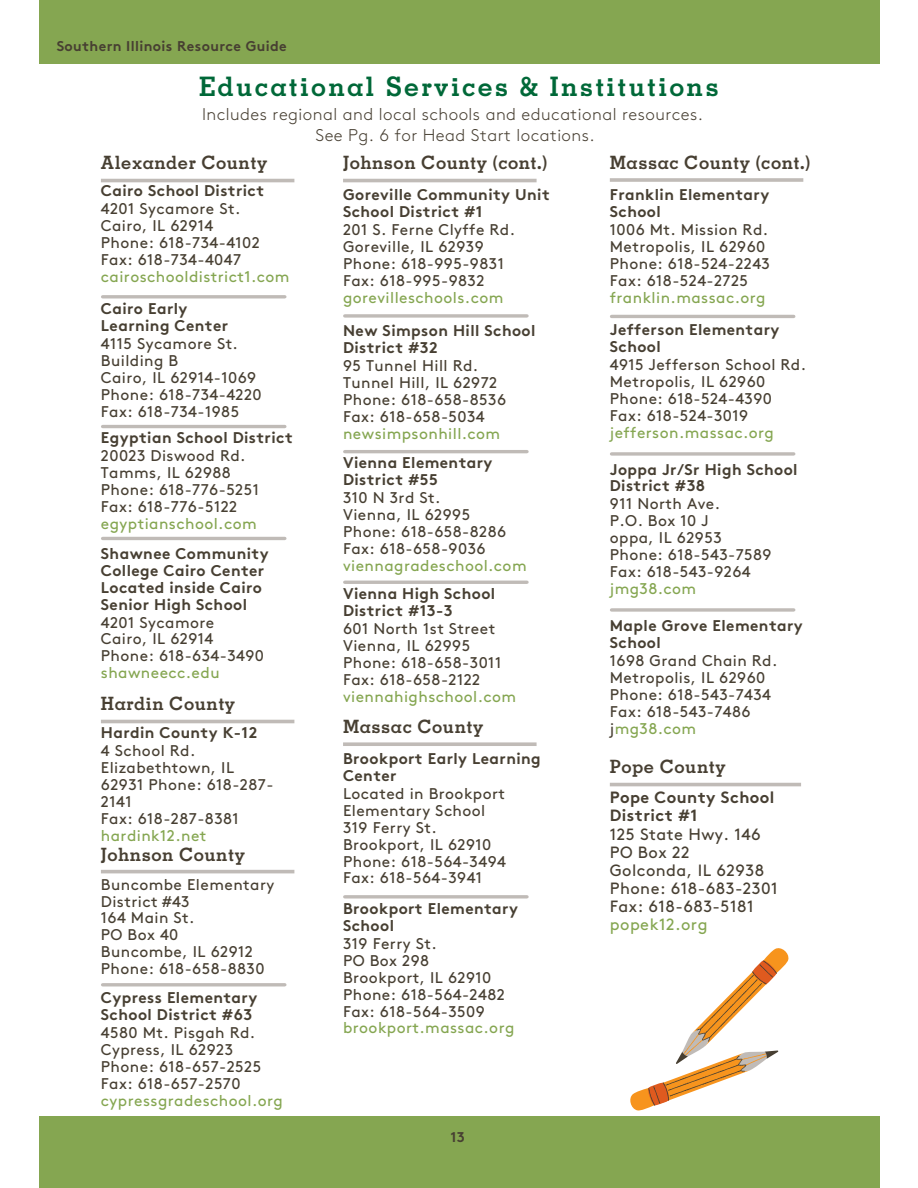
<style>
.page{position:relative;width:918px;height:1188px;background:#fff}
.page>*{position:absolute;margin:0;border:0;box-sizing:border-box;transform-origin:0 0}
.t1{font:700 26.85px "Memphis LT Pro";letter-spacing:.08em;color:#006838}
.t2{font:700 18.3px "Memphis LT Pro";letter-spacing:.03em;color:#473f32}
.t3{font:300 16.95px/20.1px "Brown";letter-spacing:.03em;color:#473f32;text-align:center}
.t4{font:16.35px/18px "Brown";letter-spacing:.03em;color:#473f32}
.t5{font:700 16.35px/18px "Brown";letter-spacing:.03em;color:#473f32}
.t6{font:16.35px "Brown";letter-spacing:.03em;color:#85a651}
.t7{font:15.45px/17px "Brown";letter-spacing:.03em;color:#473f32}
.t8{font:700 15.45px/17px "Brown";letter-spacing:.03em;color:#473f32}
.t9{font:15.45px "Brown";letter-spacing:.03em;color:#85a651}
.t10{font:700 14.1px "Brown";letter-spacing:.03em;color:#473f32}
.s1{color:#85a651}
</style>
<div class="page">
<hr style="left:101px;top:179px;width:193px;height:3px;background:#c0bbb7">
<svg style="left:103px;top:295px;width:182px;height:4px"></svg>
<hr style="left:103px;top:425px;width:182px;height:3px;background:#c0bbb7">
<hr style="left:343px;top:179px;width:194px;height:3px;background:#c0bbb7">
<hr style="left:101px;top:720px;width:193px;height:3px;background:#c0bbb7">
<hr style="left:101px;top:870px;width:193px;height:3px;background:#c0bbb7">
<hr style="left:103px;top:983px;width:182px;height:3px;background:#c0bbb7">
<svg style="left:345px;top:314px;width:182px;height:4px"></svg>
<hr style="left:610px;top:178px;width:193px;height:4px;background:#c6c1bd">
<hr style="left:345px;top:581px;width:182px;height:3px;background:#c0bbb7">
<svg style="left:343px;top:742px;width:194px;height:4px"></svg>
<hr style="left:103px;top:537px;width:182px;height:3px;background:#c0bbb7">
<hr style="left:345px;top:450px;width:182px;height:3px;background:#c0bbb7">
<hr style="left:612px;top:315px;width:182px;height:3px;background:#c0bbb7">
<hr style="left:610px;top:783px;width:191px;height:3px;background:#c0bbb7">
<svg style="left:612px;top:452px;width:182px;height:4px"></svg>
<svg style="left:612px;top:608px;width:182px;height:4px"></svg>
<svg style="left:345px;top:895px;width:182px;height:4px"></svg>
<svg style="left:630px;top:948px;width:159px;height:163px"></svg>
<div style="left:39px;top:0;width:840px;height:63px;background:#85a651"></div>
<div style="left:39px;top:1116px;width:840px;height:72px;background:#85a651"></div>
<p class="t10" style="left:57px;top:41px;width:232px">Southern Illinois Resource Guide</p>
<h1 class="t1" style="left:199px;top:76px;width:521px">Educational Services &amp; Institutions</h1>
<p class="t3" style="left:202px;top:105px;width:502px">Includes regional and local schools and educational resources.<br>See Pg. 6 for Head Start locations.</p>
<p class="t2" style="left:101px;top:156px;width:168px">Alexander County</p>
<p class="t8" style="left:101px;top:184px;width:165px">Cairo School District</p>
<p class="t7" style="left:101px;top:201px;width:160px">4201 Sycamore St.<br>Cairo, IL 62914<br>Phone: 618-734-4102<br>Fax: 618-734-4047</p>
<p class="t9" style="left:101px;top:271px;width:190px">cairoschooldistrict1.com</p>
<p class="t8" style="left:101px;top:302px;width:129px">Cairo Early<br>Learning Center</p>
<p class="t7" style="left:101px;top:336px;width:162px">4115 Sycamore St.<br>Building B<br>Cairo, IL 62914-1069<br>Phone: 618-734-4220<br>Fax: 618-734-1985</p>
<p class="t8" style="left:101px;top:431px;width:193px">Egyptian School District</p>
<p class="t7" style="left:101px;top:448px;width:160px">20023 Diswood Rd.<br>Tamms, IL 62988<br>Phone: 618-776-5251<br>Fax: 618-776-5122</p>
<p class="t9" style="left:101px;top:517px;width:157px">egyptianschool.com</p>
<p class="t8" style="left:101px;top:547px;width:169px">Shawnee Community<br>College Cairo Center<br>Located inside Cairo<br>Senior High School</p>
<p class="t7" style="left:101px;top:615px;width:165px">4201 Sycamore<br>Cairo, IL 62914<br>Phone: 618-634-3490</p>
<p class="t9" style="left:101px;top:667px;width:120px">shawneecc.edu</p>
<p class="t2" style="left:101px;top:697px;width:136px">Hardin County</p>
<p class="t8" style="left:101px;top:726px;width:158px">Hardin County K-12</p>
<p class="t7" style="left:101px;top:743px;width:174px">4 School Rd.<br>Elizabethtown, IL<br>62931 Phone: 618-287-<br>2141<br>Fax: 618-287-8381</p>
<p class="t9" style="left:101px;top:830px;width:107px">hardink12.net</p>
<p class="t7" style="left:101px;top:877px;width:175px">Buncombe Elementary<br>District #43<br>164 Main St.<br>PO Box 40<br>Buncombe, IL 62912<br>Phone: 618-658-8830</p>
<p class="t8" style="left:101px;top:991px;width:158px">Cypress Elementary<br>School District #63</p>
<p class="t7" style="left:101px;top:1025px;width:162px">4580 Mt. Pisgah Rd.<br>Cypress, IL 62923<br>Phone: 618-657-2525<br>Fax: 618-657-2570</p>
<p class="t9" style="left:101px;top:1094px;width:184px">cypressgradeschool.org</p>
<p class="t2" style="left:101px;top:847px;width:146px">Johnson County</p>
<p class="t2" style="left:343px;top:156px;width:206px">Johnson County (cont.)</p>
<p class="t8" style="left:343px;top:188px;width:208px">Goreville Community Unit<br>School District #1</p>
<p class="t7" style="left:343px;top:222px;width:173px">201 S. Ferne Clyffe Rd.<br>Goreville, IL 62939<br>Phone: 618-995-9831<br>Fax: 618-995-9832</p>
<p class="t9" style="left:343px;top:291px;width:162px">gorevilleschools.com</p>
<p class="t8" style="left:343px;top:324px;width:194px">New Simpson Hill School<br>District #32</p>
<p class="t7" style="left:343px;top:358px;width:165px">95 Tunnel Hill Rd.<br>Tunnel Hill, IL 62972<br>Phone: 618-658-8536<br>Fax: 618-658-5034</p>
<p class="t9" style="left:343px;top:427px;width:159px">newsimpsonhill.com</p>
<p class="t8" style="left:343px;top:456px;width:151px">Vienna Elementary<br>District #55</p>
<p class="t7" style="left:343px;top:490px;width:165px">310 N 3rd St.<br>Vienna, IL 62995<br>Phone: 618-658-8286<br>Fax: 618-658-9036</p>
<p class="t9" style="left:343px;top:559px;width:185px">viennagradeschool.com</p>
<p class="t8" style="left:343px;top:587px;width:154px">Vienna High School<br>District #13-3</p>
<p class="t7" style="left:343px;top:621px;width:160px">601 North 1st Street<br>Vienna, IL 62995<br>Phone: 618-658-3011<br>Fax: 618-658-2122</p>
<p class="t9" style="left:343px;top:690px;width:175px">viennahighschool.com</p>
<p class="t2" style="left:343px;top:720px;width:142px">Massac County</p>
<p class="t8" style="left:343px;top:752px;width:199px">Brookport Early Learning<br>Center</p>
<p class="t7" style="left:343px;top:786px;width:164px">Located in Brookport<br>Elementary School<br>319 Ferry St.<br>Brookport, IL 62910<br>Phone: 618-564-3494<br>Fax: 618-564-3941</p>
<p class="t8" style="left:343px;top:902px;width:176px">Brookport Elementary<br>School</p>
<p class="t7" style="left:343px;top:936px;width:163px">319 Ferry St.<br>PO Box 298<br>Brookport, IL 62910<br>Phone: 618-564-2482<br>Fax: 618-564-3509</p>
<p class="t9" style="left:343px;top:1022px;width:173px">brookport.massac.org</p>
<p class="t10" style="left:450px;top:1132px;width:16px">13</p>
<p class="t2" style="left:610px;top:156px;width:202px">Massac County (cont.)</p>
<p class="t8" style="left:610px;top:188px;width:161px">Franklin Elementary<br>School</p>
<p class="t7" style="left:610px;top:222px;width:162px">1006 Mt. Mission Rd.<br>Metropolis, IL 62960<br>Phone: 618-524-2243<br>Fax: 618-524-2725</p>
<p class="t9" style="left:610px;top:291px;width:157px">franklin.massac.org</p>
<p class="t8" style="left:610px;top:323px;width:171px">Jefferson Elementary<br>School</p>
<p class="t7" style="left:610px;top:357px;width:198px">4915 Jefferson School Rd.<br>Metropolis, IL 62960<br>Phone: 618-524-4390<br>Fax: 618-524-3019</p>
<p class="t9" style="left:610px;top:426px;width:166px">jefferson.massac.org</p>
<p class="t8" style="left:610px;top:462px;width:189px">Joppa Jr/Sr High School<br>District #38</p>
<p class="t7" style="left:610px;top:496px;width:163px">911 North Ave.<br>P.O. Box 10 J<br>oppa, IL 62953<br>Phone: 618-543-7589<br>Fax: 618-543-9264</p>
<p class="t9" style="left:610px;top:583px;width:88px">jmg38.com</p>
<p class="t8" style="left:610px;top:619px;width:194px">Maple Grove Elementary<br>School</p>
<p class="t7" style="left:610px;top:653px;width:169px">1698 Grand Chain Rd.<br>Metropolis, IL 62960<br>Phone: 618-543-7434<br>Fax: 618-543-7486 j<span class="s1">mg38.com</span></p>
<p class="t2" style="left:610px;top:760px;width:117px">Pope County</p>
<p class="t5" style="left:610px;top:790px;width:166px">Pope County School<br>District #1</p>
<p class="t4" style="left:610px;top:826px;width:170px">125 State Hwy. 146<br>PO Box 22<br>Golconda, IL 62938<br>Phone: 618-683-2301<br>Fax: 618-683-5181</p>
<p class="t6" style="left:610px;top:917px;width:99px">popek12.org</p>
</div>
